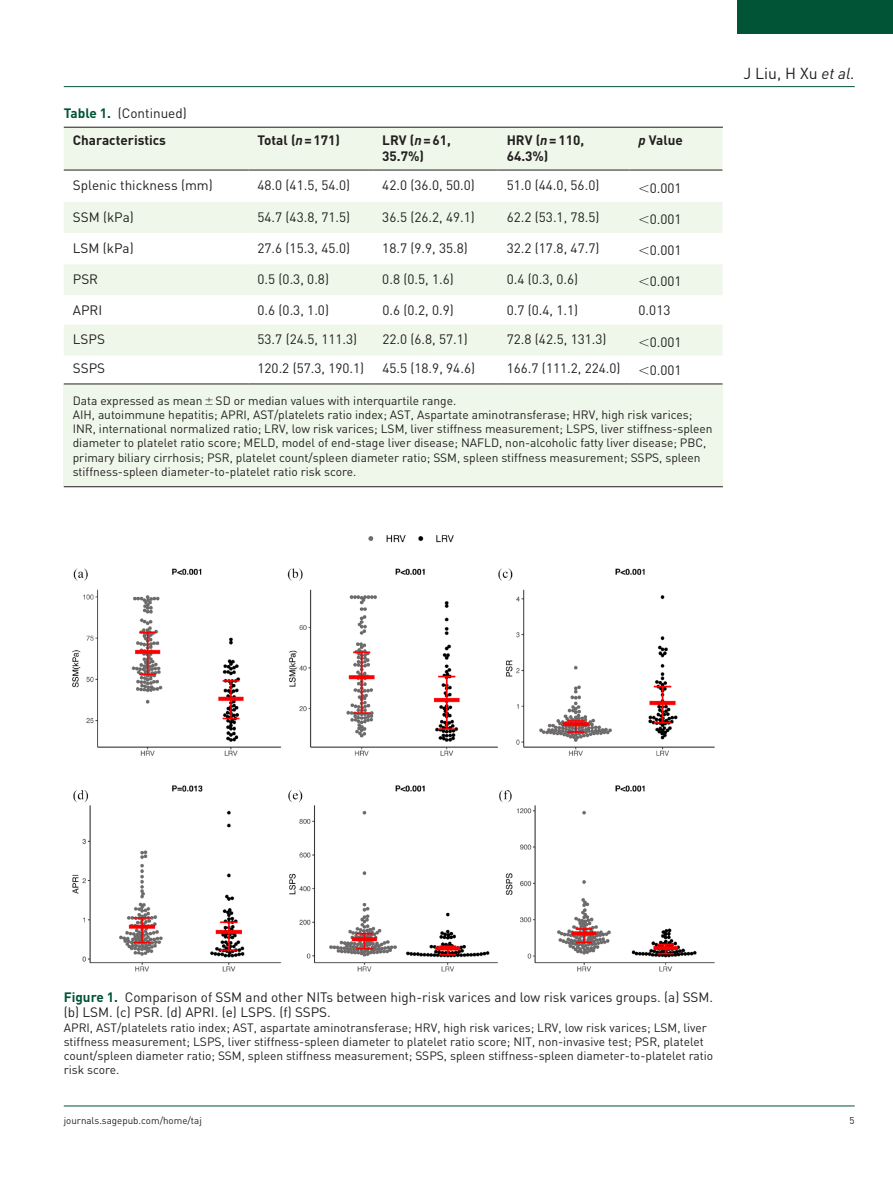
<style>
.page{position:relative;width:893px;height:1191px;background:#fff}
.page>*{position:absolute;margin:0;border:0;box-sizing:border-box;transform-origin:0 0}
.t1{font:15.75px "DIN";color:#231f20}
.t2{font:13.5px/15.8px "DIN";color:#231f20}
.t3{font:700 13.5px/15.8px "DIN";color:#231f20}
.t4{font:12px/14.2px "DIN";color:#231f20}
.t5{font:9.75px "DIN";color:#231f20}
.s1{font-weight:700;color:#015436}
.s2{font-style:italic}
</style>
<div class="page">
<hr style="left:64px;top:86px;width:791px;height:1px;background:#015436">
<hr style="left:64px;top:1105px;width:791px;height:1px;background:#015436">
<div style="left:738px;top:0;width:155px;height:34px;background:#015436"></div>
<div style="left:64px;top:384px;width:659px;height:103px;background:#eff7ea"></div>
<img style="left:72px;top:535px;width:643px;height:437px">
<hr style="left:64px;top:486px;width:659px;height:1px;background:#231f20">
<div style="left:64px;top:126px;width:658px;height:44px;background:#eff7ea"></div>
<svg style="left:64px;top:202px;width:658px;height:154px;fill:#eff7ea"></svg>
<hr style="left:64px;top:170px;width:184px;height:1px;background:#231f20">
<hr style="left:248px;top:170px;width:125px;height:1px;background:#231f20">
<hr style="left:373px;top:170px;width:125px;height:1px;background:#231f20">
<hr style="left:498px;top:170px;width:131px;height:1px;background:#231f20">
<hr style="left:629px;top:170px;width:93px;height:1px;background:#231f20">
<hr style="left:64px;top:383px;width:184px;height:1px;background:#231f20">
<hr style="left:248px;top:383px;width:125px;height:1px;background:#231f20">
<hr style="left:373px;top:383px;width:125px;height:1px;background:#231f20">
<hr style="left:498px;top:383px;width:131px;height:1px;background:#231f20">
<hr style="left:629px;top:383px;width:93px;height:1px;background:#231f20">
<hr style="left:64px;top:127px;width:659px;height:1px;background:#231f20">
<svg style="left:640px;top:216px;width:9px;height:7px"></svg>
<svg style="left:640px;top:247px;width:9px;height:8px"></svg>
<svg style="left:640px;top:278px;width:9px;height:8px"></svg>
<svg style="left:640px;top:338px;width:9px;height:8px"></svg>
<p class="t2" style="left:64px;top:105px;width:125px"><span class="s1">Table 1.</span> (Continued)</p>
<p class="t3" style="left:73px;top:132px;width:95px">Characteristics</p>
<p class="t3" style="left:257px;top:132px;width:84px">Total (<span class="s2">n</span>=171)</p>
<p class="t3" style="left:382px;top:132px;width:70px">LRV (<span class="s2">n</span>=61,<br>35.7%)</p>
<p class="t3" style="left:507px;top:132px;width:79px">HRV (<span class="s2">n</span>=110,<br>64.3%)</p>
<p class="t3" style="left:638px;top:132px;width:46px"><span class="s2">p</span> Value</p>
<p class="t2" style="left:73px;top:177px;width:142px">Splenic thickness (mm)</p>
<p class="t2" style="left:257px;top:177px;width:94px">48.0 (41.5, 54.0)</p>
<p class="t2" style="left:382px;top:177px;width:94px">42.0 (36.0, 50.0)</p>
<p class="t2" style="left:507px;top:177px;width:94px">51.0 (44.0, 56.0)</p>
<p class="t2" style="left:650px;top:180px;width:33px">0.001</p>
<p class="t2" style="left:73px;top:209px;width:63px">SSM (kPa)</p>
<p class="t2" style="left:257px;top:209px;width:94px">54.7 (43.8, 71.5)</p>
<p class="t2" style="left:382px;top:209px;width:94px">36.5 (26.2, 49.1)</p>
<p class="t2" style="left:507px;top:209px;width:94px">62.2 (53.1, 78.5)</p>
<p class="t2" style="left:650px;top:211px;width:33px">0.001</p>
<p class="t2" style="left:73px;top:240px;width:62px">LSM (kPa)</p>
<p class="t2" style="left:257px;top:240px;width:94px">27.6 (15.3, 45.0)</p>
<p class="t2" style="left:382px;top:240px;width:87px">18.7 (9.9, 35.8)</p>
<p class="t2" style="left:507px;top:240px;width:94px">32.2 (17.8, 47.7)</p>
<p class="t2" style="left:650px;top:242px;width:33px">0.001</p>
<p class="t2" style="left:73px;top:271px;width:27px">PSR</p>
<p class="t2" style="left:257px;top:271px;width:73px">0.5 (0.3, 0.8)</p>
<p class="t2" style="left:382px;top:271px;width:73px">0.8 (0.5, 1.6)</p>
<p class="t2" style="left:507px;top:271px;width:73px">0.4 (0.3, 0.6)</p>
<p class="t2" style="left:650px;top:273px;width:33px">0.001</p>
<p class="t2" style="left:73px;top:302px;width:31px">APRI</p>
<p class="t2" style="left:257px;top:302px;width:73px">0.6 (0.3, 1.0)</p>
<p class="t2" style="left:382px;top:302px;width:73px">0.6 (0.2, 0.9)</p>
<p class="t2" style="left:507px;top:302px;width:73px">0.7 (0.4, 1.1)</p>
<p class="t2" style="left:639px;top:302px;width:33px">0.013</p>
<p class="t2" style="left:73px;top:331px;width:34px">LSPS</p>
<p class="t2" style="left:258px;top:331px;width:101px">53.7 (24.5, 111.3)</p>
<p class="t2" style="left:382px;top:331px;width:87px">22.0 (6.8, 57.1)</p>
<p class="t2" style="left:507px;top:331px;width:101px">72.8 (42.5, 131.3)</p>
<p class="t2" style="left:650px;top:334px;width:33px">0.001</p>
<p class="t2" style="left:73px;top:360px;width:34px">SSPS</p>
<p class="t2" style="left:258px;top:360px;width:108px">120.2 (57.3, 190.1)</p>
<p class="t2" style="left:382px;top:360px;width:94px">45.5 (18.9, 94.6)</p>
<p class="t2" style="left:507px;top:360px;width:115px">166.7 (111.2, 224.0)</p>
<p class="t2" style="left:650px;top:362px;width:33px">0.001</p>
<p class="t4" style="left:73px;top:393px;width:641px">Data expressed as mean SD or median values with interquartile range.<br>AIH, autoimmune hepatitis; APRI, AST/platelets ratio index; AST, Aspartate aminotransferase; HRV, high risk varices; INR, international normalized ratio; LRV, low risk varices; LSM, liver stiffness measurement; LSPS, liver stiffness-spleen diameter to platelet ratio score; MELD, model of end-stage liver disease; NAFLD, non-alcoholic fatty liver disease; PBC, primary biliary cirrhosis; PSR, platelet count/spleen diameter ratio; SSM, spleen stiffness measurement; SSPS, spleen stiffness-spleen diameter-to-platelet ratio risk score.</p>
<h1 class="t1" style="left:743px;top:63px;width:113px">J Liu, H Xu <span class="s2">et al.</span></h1>
<p class="t2" style="left:64px;top:988px;width:651px"><span class="s1">Figure 1.</span> Comparison of SSM and other NITs between high-risk varices and low risk varices groups. (a) SSM. (b) LSM. (c) PSR. (d) APRI. (e) LSPS. (f) SSPS.</p>
<p class="t4" style="left:64px;top:1019px;width:651px">APRI, AST/platelets ratio index; AST, aspartate aminotransferase; HRV, high risk varices; LRV, low risk varices; LSM, liver stiffness measurement; LSPS, liver stiffness-spleen diameter to platelet ratio score; NIT, non-invasive test; PSR, platelet count/spleen diameter ratio; SSM, spleen stiffness measurement; SSPS, spleen stiffness-spleen diameter-to-platelet ratio risk score.</p>
<p class="t5" style="left:64px;top:1114px;width:140px">journals.sagepub.com/home/taj</p>
<p class="t5" style="left:850px;top:1114px;width:7px">5</p>
</div>
